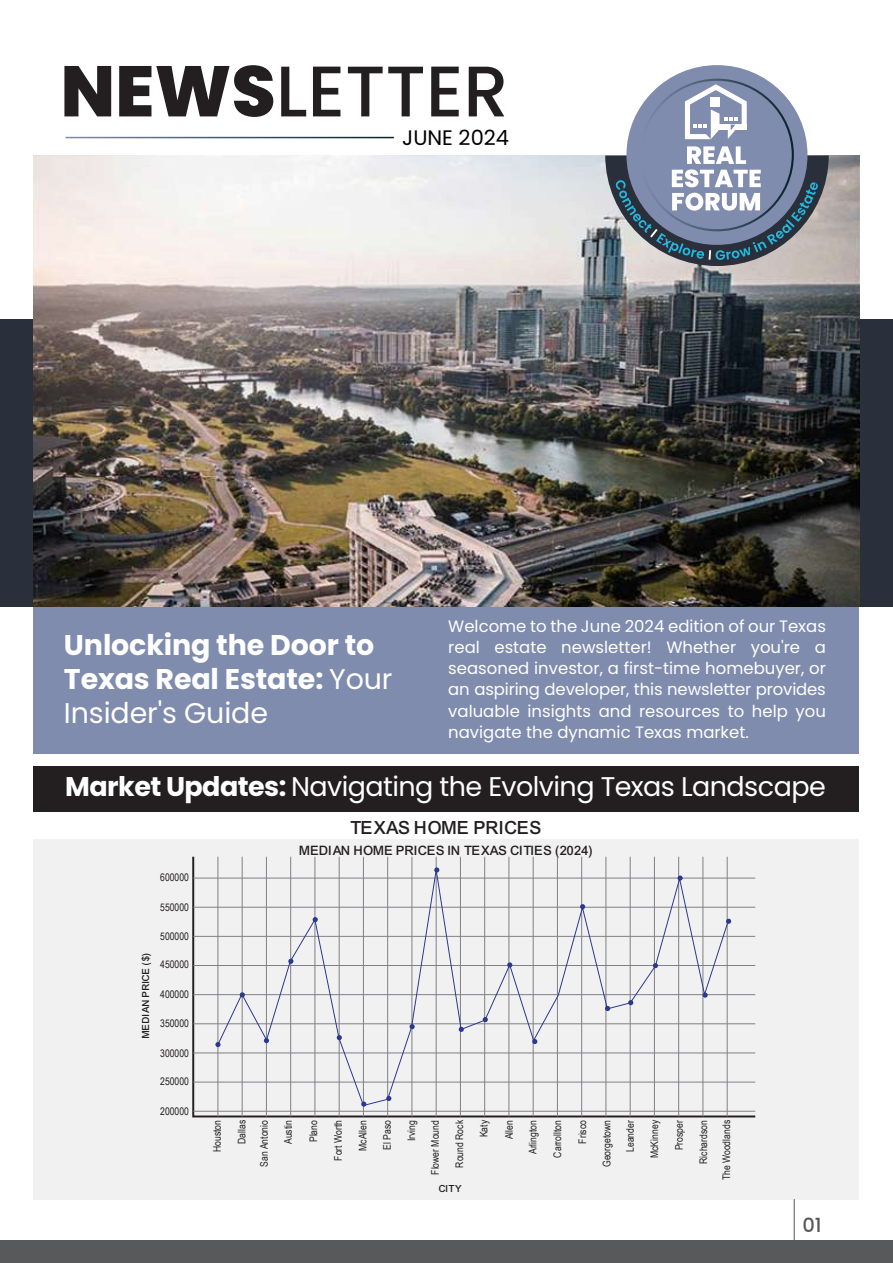
<style>
.page{position:relative;width:893px;height:1263px;background:#fff}
.page>*{position:absolute;margin:0;border:0;box-sizing:border-box;transform-origin:0 0}
.t1{font:700 28.5px/34.2px "Poppins";letter-spacing:-.005em;color:#fff}
.t2{font:27px "Poppins";letter-spacing:-.02em;color:#fff}
.t3{font:21px "Poppins";color:#000}
.t4{font:19.5px "Arial Mdm";color:#231f20}
.t5{font:500 19.5px "Poppins";color:#58595b}
.t6{font:16.5px/21px "Poppins";color:#fff;text-align:justify}
.t7{font:13.95px "Arial Mdm";color:#231f20}
.t8{font:10.5px "Arial Narrow";color:#231f20}
.t9{font:10.5px "Arial Mdm";color:#231f20}
.s1{font-weight:400}
.s2{font-weight:700}
</style>
<div class="page">
<div style="left:0;top:319px;width:893px;height:288px;background:#292f3b"></div>
<div style="left:0;top:1241px;width:893px;height:22px;background:#58595b"></div>
<svg style="left:64px;top:66px;width:47px;height:50px"></svg>
<svg style="left:119px;top:65px;width:154px;height:52px"></svg>
<svg style="left:281px;top:67px;width:25px;height:49px"></svg>
<svg style="left:313px;top:67px;width:27px;height:49px"></svg>
<svg style="left:348px;top:67px;width:75px;height:49px"></svg>
<svg style="left:431px;top:67px;width:28px;height:49px"></svg>
<svg style="left:469px;top:67px;width:35px;height:49px"></svg>
<div style="left:34px;top:606px;width:825px;height:147px;background:#7f8cad"></div>
<div style="left:34px;top:839px;width:825px;height:360px;background:#f1f1f2"></div>
<hr style="left:794px;top:1199px;width:1px;height:52px;background:#58595b">
<div style="left:34px;top:766px;width:825px;height:46px;background:#231f20"></div>
<svg style="left:192px;top:856px;width:564px;height:262px"></svg>
<hr style="left:193px;top:1111px;width:562px;height:1px;background:#808184">
<hr style="left:193px;top:1081px;width:562px;height:1px;background:#808184">
<hr style="left:193px;top:1052px;width:562px;height:1px;background:#808184">
<hr style="left:193px;top:1023px;width:562px;height:1px;background:#808184">
<hr style="left:193px;top:994px;width:562px;height:1px;background:#808184">
<hr style="left:193px;top:965px;width:562px;height:1px;background:#808184">
<hr style="left:193px;top:936px;width:562px;height:1px;background:#808184">
<hr style="left:193px;top:907px;width:562px;height:1px;background:#808184">
<hr style="left:193px;top:877px;width:562px;height:1px;background:#808184">
<hr style="left:217px;top:857px;width:1px;height:259px;background:#808184">
<hr style="left:242px;top:857px;width:1px;height:259px;background:#808184">
<hr style="left:266px;top:857px;width:1px;height:259px;background:#808184">
<hr style="left:290px;top:857px;width:1px;height:259px;background:#808184">
<hr style="left:314px;top:857px;width:1px;height:259px;background:#808184">
<hr style="left:339px;top:857px;width:1px;height:259px;background:#808184">
<hr style="left:363px;top:857px;width:1px;height:259px;background:#808184">
<hr style="left:387px;top:857px;width:1px;height:259px;background:#808184">
<hr style="left:411px;top:857px;width:1px;height:259px;background:#808184">
<hr style="left:436px;top:857px;width:1px;height:259px;background:#808184">
<hr style="left:460px;top:857px;width:1px;height:259px;background:#808184">
<hr style="left:484px;top:857px;width:1px;height:259px;background:#808184">
<hr style="left:508px;top:857px;width:1px;height:259px;background:#808184">
<hr style="left:533px;top:857px;width:1px;height:259px;background:#808184">
<hr style="left:557px;top:857px;width:1px;height:259px;background:#808184">
<hr style="left:581px;top:857px;width:1px;height:259px;background:#808184">
<hr style="left:605px;top:857px;width:1px;height:259px;background:#808184">
<hr style="left:630px;top:857px;width:1px;height:259px;background:#808184">
<hr style="left:654px;top:857px;width:1px;height:259px;background:#808184">
<hr style="left:678px;top:857px;width:1px;height:259px;background:#808184">
<hr style="left:702px;top:857px;width:1px;height:259px;background:#808184">
<hr style="left:727px;top:857px;width:1px;height:259px;background:#808184">
<svg style="left:217px;top:864px;width:512px;height:243px"></svg>
<svg style="left:215px;top:1042px;width:6px;height:5px"></svg>
<svg style="left:240px;top:992px;width:5px;height:5px"></svg>
<svg style="left:264px;top:1038px;width:5px;height:5px"></svg>
<svg style="left:288px;top:959px;width:5px;height:5px"></svg>
<svg style="left:313px;top:917px;width:5px;height:5px"></svg>
<svg style="left:337px;top:1035px;width:5px;height:5px"></svg>
<svg style="left:361px;top:1101px;width:5px;height:6px"></svg>
<svg style="left:386px;top:1096px;width:5px;height:5px"></svg>
<svg style="left:410px;top:1024px;width:5px;height:5px"></svg>
<svg style="left:459px;top:1027px;width:5px;height:5px"></svg>
<svg style="left:483px;top:1017px;width:5px;height:5px"></svg>
<svg style="left:532px;top:1039px;width:5px;height:5px"></svg>
<svg style="left:507px;top:962px;width:5px;height:5px"></svg>
<svg style="left:434px;top:867px;width:5px;height:5px"></svg>
<svg style="left:580px;top:904px;width:5px;height:5px"></svg>
<svg style="left:605px;top:1006px;width:5px;height:5px"></svg>
<svg style="left:628px;top:1000px;width:5px;height:5px"></svg>
<svg style="left:653px;top:963px;width:5px;height:5px"></svg>
<svg style="left:677px;top:875px;width:6px;height:6px"></svg>
<svg style="left:726px;top:919px;width:5px;height:5px"></svg>
<svg style="left:702px;top:992px;width:6px;height:6px"></svg>
<img style="left:33px;top:155px;width:827px;height:452px">
<div style="left:626px;top:65px;width:181px;height:180px;background:#7f8cad;border-radius:50%"></div>
<svg style="left:605px;top:146px;width:224px;height:120px"></svg>
<svg style="left:685px;top:84px;width:62px;height:55px"></svg>
<h3 class="t3" style="left:402px;top:125px;width:108px">JUNE 2024</h3>
<h1 class="t1" style="left:64px;top:628px;width:330px">Unlocking the Door to<br>Texas Real Estate: <span class="s1">Your<br>Insider's Guide</span></h1>
<p class="t6" style="left:448px;top:616px;width:379px">Welcome to the June 2024 edition of our Texas real estate newsletter! Whether you're a seasoned investor, a first-time homebuyer, or an aspiring developer, this newsletter provides valuable insights and resources to help you navigate the dynamic Texas market.</p>
<h2 class="t2" style="left:65px;top:771px;width:762px"><span class="s2">Market Updates:</span> Navigating the Evolving Texas Landscape</h2>
<h3 class="t4" style="left:351px;top:817px;width:193px">TEXAS HOME PRICES</h3>
<p class="t9" style="left:140px;top:1038px;width:87px;rotate:-90deg">MEDIAN PRICE ($)</p>
<p class="t8" style="left:160px;top:870px;width:30px">600000</p>
<p class="t8" style="left:160px;top:900px;width:30px">550000</p>
<p class="t8" style="left:160px;top:929px;width:30px">500000</p>
<p class="t8" style="left:160px;top:957px;width:30px">450000</p>
<p class="t8" style="left:160px;top:987px;width:30px">400000</p>
<p class="t8" style="left:160px;top:1015px;width:30px">350000</p>
<p class="t8" style="left:160px;top:1045px;width:30px">300000</p>
<p class="t8" style="left:160px;top:1073px;width:30px">250000</p>
<p class="t8" style="left:160px;top:1103px;width:30px">200000</p>
<h3 class="t7" style="left:300px;top:843px;width:295px">MEDIAN HOME PRICES IN TEXAS CITIES (2024)</h3>
<p class="t8" style="left:428px;top:1175px;width:56px;rotate:-90deg">Flower Mound</p>
<p class="t8" style="left:476px;top:1137px;width:19px;rotate:-90deg">Katy</p>
<p class="t8" style="left:622px;top:1152px;width:33px;rotate:-90deg">Leander</p>
<p class="t8" style="left:671px;top:1150px;width:32px;rotate:-90deg">Prosper</p>
<p class="t8" style="left:696px;top:1164px;width:45px;rotate:-90deg">Richardson</p>
<p class="t8" style="left:452px;top:1167px;width:49px;rotate:-90deg">Round Rock</p>
<p class="t8" style="left:719px;top:1180px;width:62px;rotate:-90deg">The Woodlands</p>
<p class="t8" style="left:404px;top:1141px;width:23px;rotate:-90deg">Irving</p>
<p class="t8" style="left:575px;top:1143px;width:25px;rotate:-90deg">Frisco</p>
<p class="t8" style="left:599px;top:1167px;width:48px;rotate:-90deg">Georgetown</p>
<p class="t8" style="left:647px;top:1158px;width:39px;rotate:-90deg">McKinney</p>
<p class="t8" style="left:257px;top:1166px;width:48px;rotate:-90deg">San Antonio</p>
<p class="t8" style="left:379px;top:1150px;width:31px;rotate:-90deg">El Paso</p>
<p class="t8" style="left:525px;top:1154px;width:36px;rotate:-90deg">Arlington</p>
<p class="t8" style="left:550px;top:1157px;width:39px;rotate:-90deg">Carrollton</p>
<p class="t8" style="left:280px;top:1144px;width:25px;rotate:-90deg">Austin</p>
<p class="t8" style="left:306px;top:1142px;width:24px;rotate:-90deg">Plano</p>
<p class="t8" style="left:330px;top:1161px;width:42px;rotate:-90deg">Fort Worth</p>
<p class="t8" style="left:209px;top:1152px;width:34px;rotate:-90deg">Houston</p>
<p class="t8" style="left:234px;top:1144px;width:25px;rotate:-90deg">Dallas</p>
<p class="t8" style="left:502px;top:1139px;width:21px;rotate:-90deg">Allen</p>
<p class="t8" style="left:355px;top:1151px;width:32px;rotate:-90deg">McAllen</p>
<p class="t9" style="left:439px;top:1182px;width:24px">CITY</p>
<h3 class="t5" style="left:802px;top:1214px;width:21px">01</h3>
</div>
